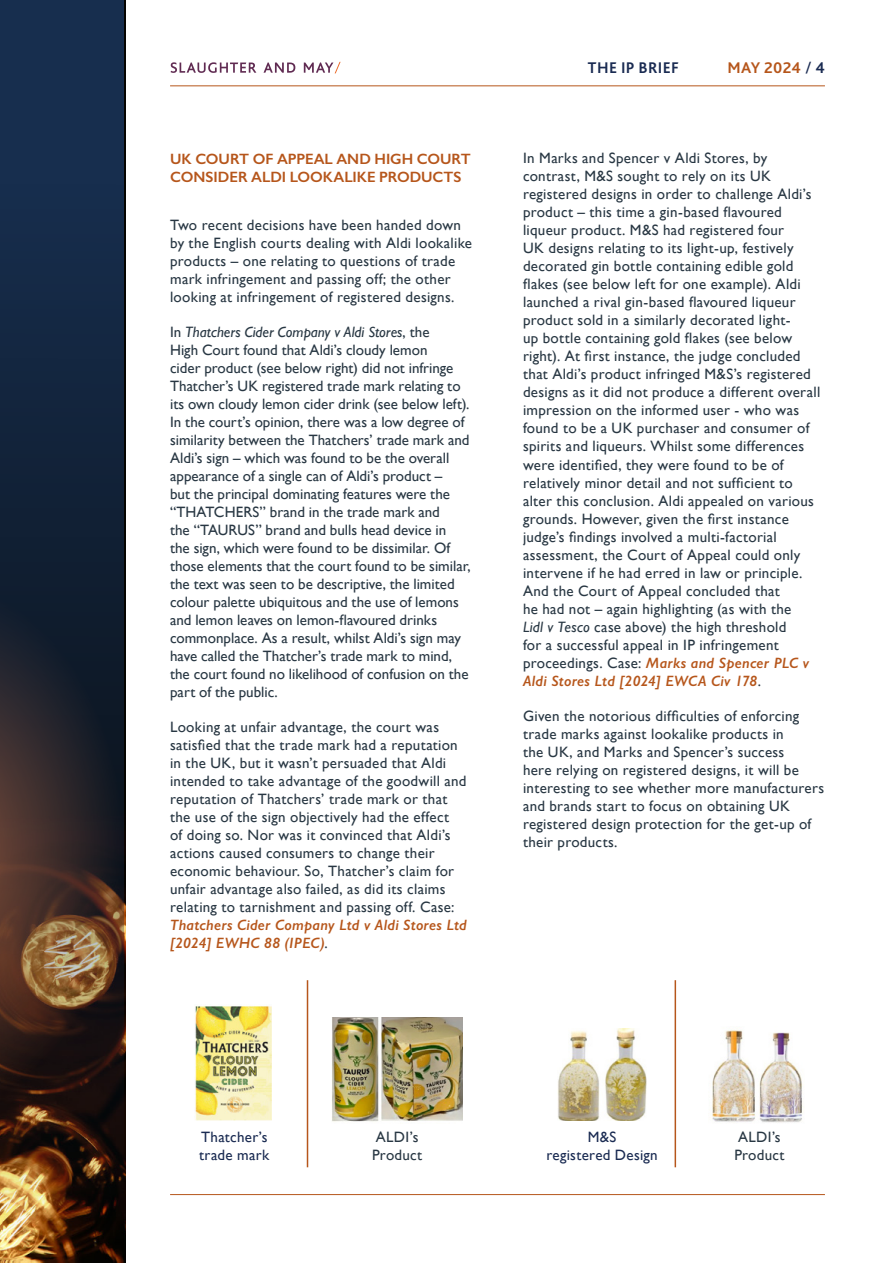
<style>
.page{position:relative;width:893px;height:1263px;background:#fff}
.page>*{position:absolute;margin:0;border:0;box-sizing:border-box;transform-origin:0 0}
.t1{font:700 16.2px "Bliss Pro";letter-spacing:.025em;color:#1a2b52}
.t2{font:700 16.2px "Bliss Pro";letter-spacing:.015em;color:#b6561b}
.t3{font:15px/18px "Gill Sans";letter-spacing:.015em;color:#283743}
.t4{font:italic 600 15px/18px "Gill Sans";letter-spacing:.015em;color:#b6561b}
.t5{font:600 15px/18px "Gill Sans";letter-spacing:-.005em;color:#b6561b}
.t6{font:15px/18px "Gill Sans";letter-spacing:.02em;color:#1a2b52}
.s1{font-style:italic}
.s2{font-weight:400;font-style:normal;color:#283743}
.s3{font-weight:400;color:#1a2b52}
.s4{color:#1a2b52}
.s5{font-weight:600;font-style:italic;color:#b6561b}
</style>
<div class="page">
<svg style="left:171px;top:62px;width:85px;height:11px"></svg>
<svg style="left:264px;top:62px;width:31px;height:11px"></svg>
<svg style="left:304px;top:62px;width:37px;height:11px"></svg>
<hr style="left:170px;top:85px;width:655px;height:1px;background:#b6561b">
<hr style="left:170px;top:1194px;width:655px;height:1px;background:#b6561b">
<svg style="left:0;top:0;width:123px;height:1263px"></svg>
<img style="left:195px;top:1006px;width:77px;height:114px">
<img style="left:332px;top:1017px;width:131px;height:105px">
<hr style="left:307px;top:980px;width:1px;height:187px;background:#b6561b">
<img style="left:557px;top:1028px;width:90px;height:92px">
<img style="left:712px;top:1030px;width:91px;height:93px">
<hr style="left:675px;top:980px;width:1px;height:187px;background:#b6561b">
<p class="t5" style="left:170px;top:150px;width:302px">UK COURT OF APPEAL AND HIGH COURT<br>CONSIDER ALDI LOOKALIKE PRODUCTS</p>
<p class="t3" style="left:170px;top:216px;width:303px">Two recent decisions have been handed down by the English courts dealing with Aldi lookalike products – one relating to questions of trade mark infringement and passing off; the other looking at infringement of registered designs.</p>
<p class="t3" style="left:170px;top:323px;width:302px">In <span class="s1">Thatchers Cider Company v Aldi Stores</span>, the<br>High Court found that Aldi’s cloudy lemon<br>cider product (see below right) did not infringe Thatcher’s UK registered trade mark relating to its own cloudy lemon cider drink (see below left).<br>In the court’s opinion, there was a low degree of similarity between the Thatchers’ trade mark and Aldi’s sign – which was found to be the overall appearance of a single can of Aldi’s product –<br>but the principal dominating features were the “THATCHERS” brand in the trade mark and<br>the “TAURUS” brand and bulls head device in<br>the sign, which were found to be dissimilar. Of those elements that the court found to be similar, the text was seen to be descriptive, the limited colour palette ubiquitous and the use of lemons and lemon leaves on lemon-flavoured drinks commonplace. As a result, whilst Aldi’s sign may have called the Thatcher’s trade mark to mind, the court found no likelihood of confusion on the part of the public.</p>
<p class="t3" style="left:170px;top:718px;width:298px">Looking at unfair advantage, the court was satisfied that the trade mark had a reputation in the UK, but it wasn’t persuaded that Aldi intended to take advantage of the goodwill and reputation of Thatchers’ trade mark or that the use of the sign objectively had the effect<br>of doing so. Nor was it convinced that Aldi’s actions caused consumers to change their economic behaviour. So, Thatcher’s claim for unfair advantage also failed, as did its claims relating to tarnishment and passing off. Case:</p>
<p class="t4" style="left:170px;top:916px;width:298px">Thatchers Cider Company Ltd v Aldi Stores Ltd [2024] EWHC 88 (IPEC)<span class="s2">.</span></p>
<p class="t1" style="left:588px;top:57px;width:93px">THE IP BRIEF</p>
<p class="t2" style="left:728px;top:57px;width:99px">MAY 2024 <span class="s3">/</span> <span class="s4">4</span></p>
<p class="t3" style="left:523px;top:149px;width:299px">In Marks and Spencer v Aldi Stores, by contrast, M&amp;S sought to rely on its UK registered designs in order to challenge Aldi’s product – this time a gin-based flavoured liqueur product. M&amp;S had registered four<br>UK designs relating to its light-up, festively decorated gin bottle containing edible gold flakes (see below left for one example). Aldi launched a rival gin-based flavoured liqueur product sold in a similarly decorated light-<br>up bottle containing gold flakes (see below right). At first instance, the judge concluded that Aldi’s product infringed M&amp;S’s registered designs as it did not produce a different overall impression on the informed user - who was found to be a UK purchaser and consumer of spirits and liqueurs. Whilst some differences were identified, they were found to be of relatively minor detail and not sufficient to alter this conclusion. Aldi appealed on various grounds. However, given the first instance judge’s findings involved a multi-factorial assessment, the Court of Appeal could only intervene if he had erred in law or principle.<br>And the Court of Appeal concluded that<br>he had not – again highlighting (as with the<br><span class="s1">Lidl v Tesco</span> case above) the high threshold<br>for a successful appeal in IP infringement proceedings. Case: <span class="s5">Marks and Spencer PLC v Aldi Stores Ltd [2024] EWCA Civ 178</span>.</p>
<p class="t3" style="left:523px;top:706px;width:303px">Given the notorious difficulties of enforcing trade marks against lookalike products in<br>the UK, and Marks and Spencer’s success<br>here relying on registered designs, it will be interesting to see whether more manufacturers and brands start to focus on obtaining UK registered design protection for the get-up of their products.</p>
<p class="t6" style="left:199px;top:1127px;width:72px">Thatcher’s trade mark</p>
<p class="t3" style="left:372px;top:1127px;width:52px">ALDI’s<br>Product</p>
<p class="t6" style="left:546px;top:1127px;width:113px;text-align:center">M&amp;S<br>registered Design</p>
<p class="t3" style="left:734px;top:1127px;width:52px">ALDI’s<br>Product</p>
</div>
